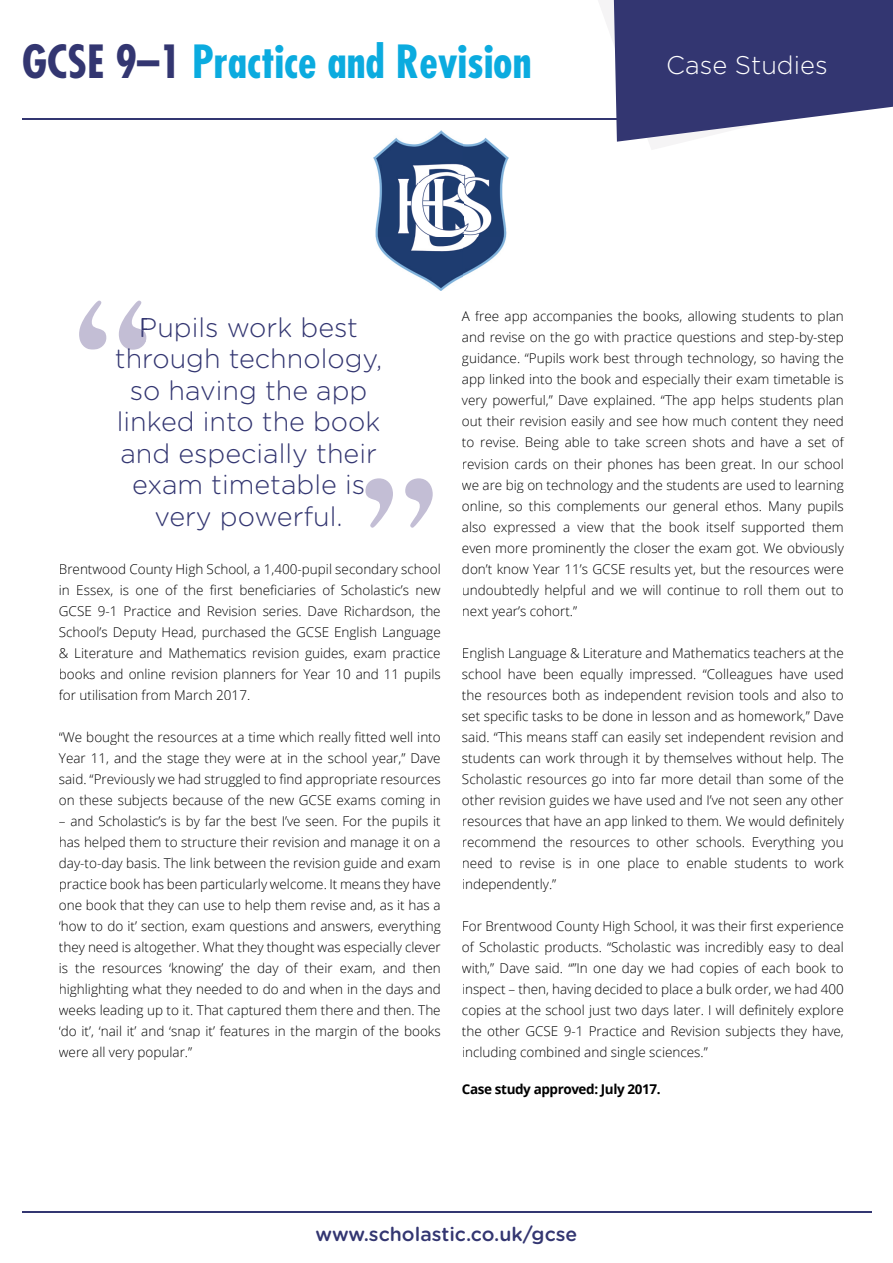
<style>
.page{position:relative;width:893px;height:1263px;background:#fff}
.page>*{position:absolute;margin:0;border:0;box-sizing:border-box;transform-origin:0 0}
.t1{font:300 227.25px "Binary ITC";color:#c3bed5}
.t2{font:700 condensed 44.55px "Futura LT";color:#0babdf}
.t3{font:300 27px/31.5px "Gotham Rounded";color:#333671;text-align:center}
.t4{font:300 25.5px "Gotham Rounded";color:#fff}
.t5{font:500 19.5px "Gotham Rounded";color:#333671}
.t6{font:300 13.5px/21px "Open Sans";color:#000;text-align:justify}
.t7{font:700 13.5px "Open Sans";letter-spacing:-.03em;color:#000}
.s1{color:#333671}
</style>
<div class="page">
<hr style="left:22px;top:119px;width:642px;height:1px;background:#333671">
<svg style="left:598px;top:0;width:295px;height:149px"></svg>
<svg style="left:142px;top:330px;width:4px;height:11px"></svg>
<hr style="left:116px;top:348px;width:30px;height:2px;background:#c3bed5">
<hr style="left:22px;top:1211px;width:849px;height:1px;background:#333671">
<img style="left:373px;top:130px;width:135px;height:161px">
<h2 class="t2" style="left:22px;top:33px;width:511px"><span class="s1">GCSE 9–1</span> Practice and Revision</h2>
<h3 class="t4" style="left:666px;top:48px;width:163px">Case Studies</h3>
<h1 class="t1" style="left:67px;top:250px;width:98px">“</h1>
<h3 class="t3" style="left:115px;top:310px;width:269px">Pupils work best through technology,</h3>
<h3 class="t3" style="left:117px;top:373px;width:265px">so having the app linked into the book and especially their exam timetable is very powerful.</h3>
<h1 class="t1" style="left:354px;top:428px;width:97px">”</h1>
<p class="t6" style="left:59px;top:558px;width:383px">Brentwood County High School, a 1,400-pupil secondary school in Essex, is one of the first beneficiaries of Scholastic’s new GCSE 9-1 Practice and Revision series. Dave Richardson, the School’s Deputy Head, purchased the GCSE English Language &amp; Literature and Mathematics revision guides, exam practice books and online revision planners for Year 10 and 11 pupils for utilisation from March 2017.</p>
<p class="t6" style="left:59px;top:726px;width:383px">“We bought the resources at a time which really fitted well into Year 11, and the stage they were at in the school year,” Dave said. “Previously we had struggled to find appropriate resources on these subjects because of the new GCSE exams coming in</p>
<p class="t6" style="left:59px;top:810px;width:383px">– and Scholastic’s is by far the best I’ve seen. For the pupils it has helped them to structure their revision and manage it on a day-to-day basis. The link between the revision guide and exam practice book has been particularly welcome. It means they have one book that they can use to help them revise and, as it has a ‘how to do it’ section, exam questions and answers, everything they need is altogether. What they thought was especially clever is the resources ‘knowing’ the day of their exam, and then highlighting what they needed to do and when in the days and weeks leading up to it. That captured them there and then. The ‘do it’, ‘nail it’ and ‘snap it’ features in the margin of the books were all very popular.”</p>
<p class="t6" style="left:462px;top:306px;width:383px">A free app accompanies the books, allowing students to plan and revise on the go with practice questions and step-by-step guidance. “Pupils work best through technology, so having the app linked into the book and especially their exam timetable is very powerful,” Dave explained. “The app helps students plan out their revision easily and see how much content they need to revise. Being able to take screen shots and have a set of revision cards on their phones has been great. In our school we are big on technology and the students are used to learning online, so this complements our general ethos. Many pupils also expressed a view that the book itself supported them even more prominently the closer the exam got. We obviously don’t know Year 11’s GCSE results yet, but the resources were undoubtedly helpful and we will continue to roll them out to next year’s cohort.”</p>
<p class="t6" style="left:462px;top:642px;width:383px">English Language &amp; Literature and Mathematics teachers at the school have been equally impressed. “Colleagues have used the resources both as independent revision tools and also to set specific tasks to be done in lesson and as homework,” Dave said. “This means staff can easily set independent revision and students can work through it by themselves without help. The Scholastic resources go into far more detail than some of the other revision guides we have used and I’ve not seen any other resources that have an app linked to them. We would definitely recommend the resources to other schools. Everything you need to revise is in one place to enable students to work independently.”</p>
<p class="t6" style="left:462px;top:915px;width:383px">For Brentwood County High School, it was their first experience of Scholastic products. “Scholastic was incredibly easy to deal with,” Dave said. “”In one day we had copies of each book to inspect – then, having decided to place a bulk order, we had 400 copies at the school just two days later. I will definitely explore the other GCSE 9-1 Practice and Revision subjects they have, including combined and single sciences.”</p>
<p class="t7" style="left:462px;top:1079px;width:200px">Case study approved: July 2017.</p>
<h3 class="t5" style="left:316px;top:1220px;width:263px">www.scholastic.co.uk/gcse</h3>
</div>
